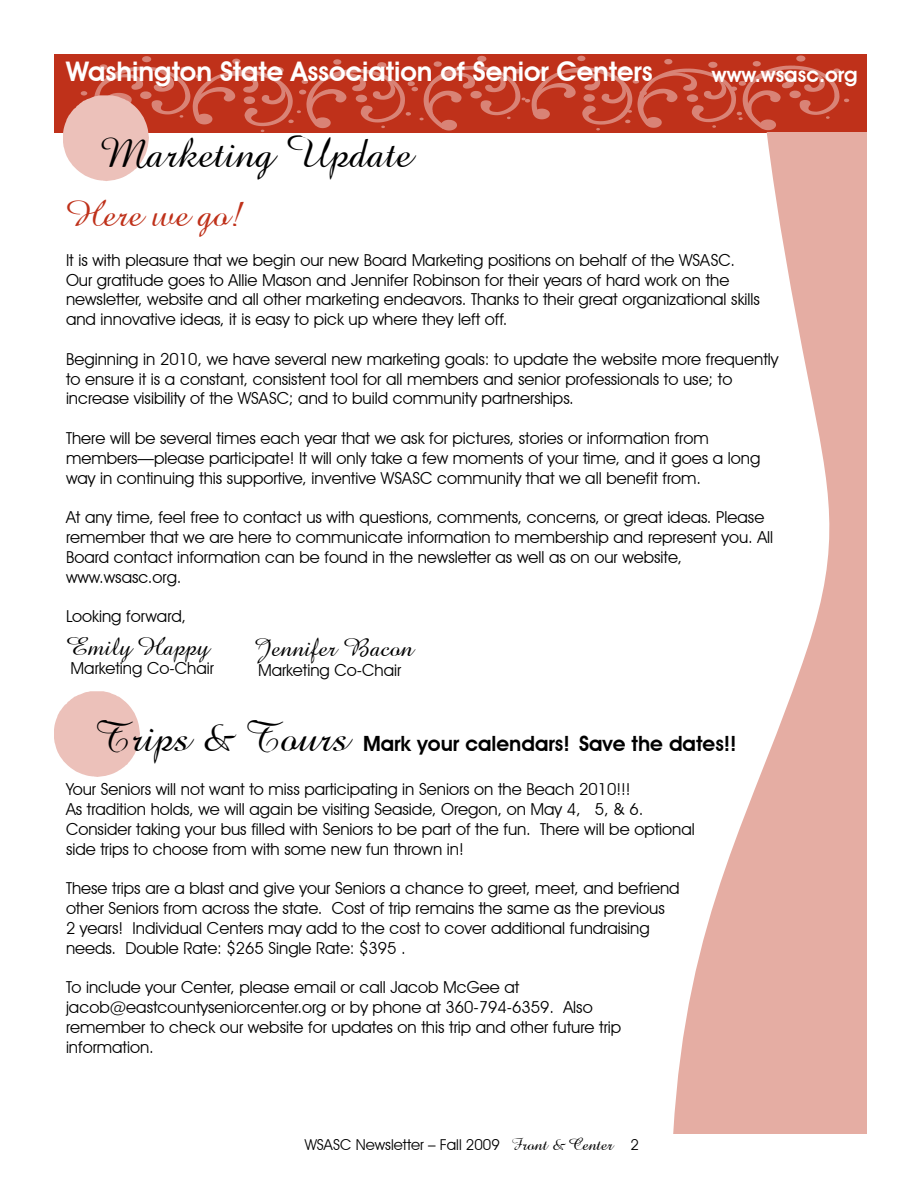
<style>
.page{position:relative;width:918px;height:1188px;background:#fff}
.page>*{position:absolute;margin:0;border:0;box-sizing:border-box;transform-origin:0 0}
.t1{font:45px "Amaze Normal";color:#000}
.t2{font:39px "Amaze Normal";color:#bf311a}
.t3{font:600 27px "Avant Garde IT Cby BT";color:#fff}
.t4{font:27px "Amaze Normal";color:#000}
.t5{font:600 21px "Avant Garde IT Cby BT";color:#000}
.t6{font:600 21px "Avant Garde IT Cby BT";color:#fff}
.t7{font:16.5px/19.8px "Avant Garde IT Cby BT";color:#000}
.t8{font:15px "Avant Garde IT Cby BT";color:#000}
.s1{font-family:"Amaze Normal";font-weight:400;font-size:45px}
.s2{font-family:"Amaze Normal";font-size:18px}
</style>
<div class="page">
<div style="left:55px;top:54px;width:817px;height:79px;background:#bf311a"></div>
<svg style="left:673px;top:132px;width:194px;height:1002px;fill:#e5ada3"></svg>
<svg style="left:63px;top:56px;width:786px;height:125px"></svg>
<div style="left:867px;top:52px;width:51px;height:1107px;background:#fff"></div>
<svg style="left:54px;top:691px;width:86px;height:86px"></svg>
<h3 class="t3" style="left:66px;top:55px;width:588px">Washington State Association of Senior Centers</h3>
<h1 class="t1" style="left:99px;top:123px;width:315px">Marketing Update</h1>
<p class="t6" style="left:712px;top:62px;width:147px">www.wsasc.org</p>
<h2 class="t2" style="left:66px;top:188px;width:178px">Here we go!</h2>
<p class="t7" style="left:66px;top:250px;width:695px">It is with pleasure that we begin our new Board Marketing positions on behalf of the WSASC.<br>Our gratitude goes to Allie Mason and Jennifer Robinson for their years of hard work on the newsletter, website and all other marketing endeavors. Thanks to their great organizational skills and innovative ideas, it is easy to pick up where they left off.</p>
<p class="t7" style="left:66px;top:349px;width:714px">Beginning in 2010, we have several new marketing goals: to update the website more frequently to ensure it is a constant, consistent tool for all members and senior professionals to use; to increase visibility of the WSASC; and to build community partnerships.</p>
<p class="t7" style="left:66px;top:428px;width:696px">There will be several times each year that we ask for pictures, stories or information from members—please participate! It will only take a few moments of your time, and it goes a long way in continuing this supportive, inventive WSASC community that we all benefit from.</p>
<p class="t7" style="left:66px;top:507px;width:709px">At any time, feel free to contact us with questions, comments, concerns, or great ideas. Please remember that we are here to communicate information to membership and represent you. All Board contact information can be found in the newsletter as well as on our website, www.wsasc.org.</p>
<p class="t7" style="left:66px;top:606px;width:122px">Looking forward,</p>
<h3 class="t4" style="left:66px;top:628px;width:145px">Emily Happy</h3>
<p class="t7" style="left:71px;top:658px;width:145px">Marketing Co-Chair</p>
<h3 class="t4" style="left:254px;top:629px;width:161px">Jennifer Bacon</h3>
<p class="t7" style="left:258px;top:660px;width:145px">Marketing Co-Chair</p>
<p class="t5" style="left:93px;top:731px;width:645px"><span class="s1">Trips &amp; Tours</span> Mark your calendars! Save the dates!!</p>
<p class="t7" style="left:66px;top:779px;width:630px">Your Seniors will not want to miss participating in Seniors on the Beach 2010!!!<br>As tradition holds, we will again be visiting Seaside, Oregon, on May 4, 5, &amp; 6.<br>Consider taking your bus filled with Seniors to be part of the fun. There will be optional side trips to choose from with some new fun thrown in!</p>
<p class="t7" style="left:66px;top:878px;width:615px">These trips are a blast and give your Seniors a chance to greet, meet, and befriend other Seniors from across the state. Cost of trip remains the same as the previous<br>2 years! Individual Centers may add to the cost to cover additional fundraising needs. Double Rate: $265 Single Rate: $395 .</p>
<p class="t7" style="left:66px;top:977px;width:557px">To include your Center, please email or call Jacob McGee at jacob@eastcountyseniorcenter.org or by phone at 360-794-6359. Also remember to check our website for updates on this trip and other future trip information.</p>
<p class="t8" style="left:305px;top:1136px;width:336px">WSASC Newsletter – Fall 2009 <span class="s2">Front &amp; Center</span> 2</p>
</div>
